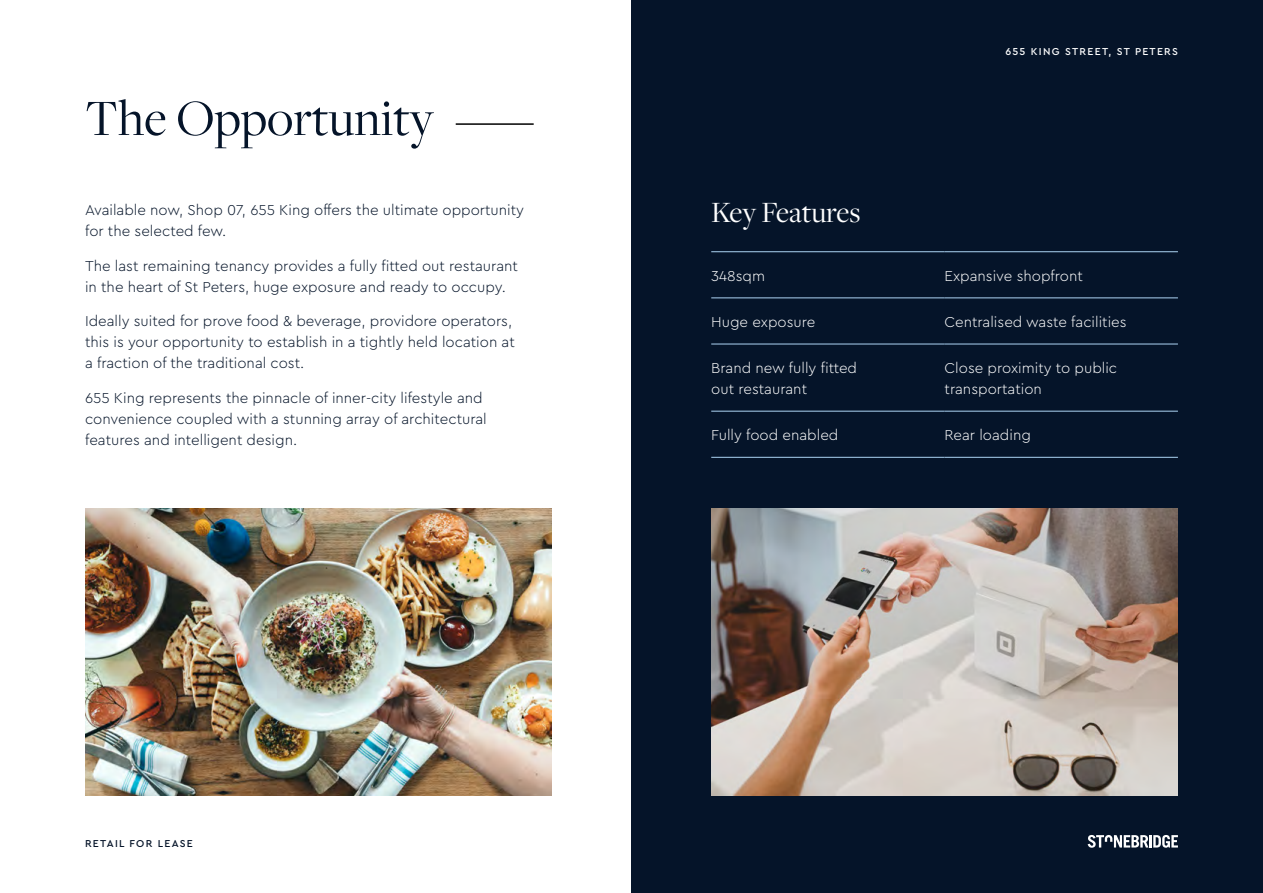
<style>
.page{position:relative;width:1263px;height:893px;background:#fff}
.page>*{position:absolute;margin:0;border:0;box-sizing:border-box;transform-origin:0 0}
.t1{font:52.8px "Freight Disp Pro";color:#051429}
.t2{font:30.6px "Freight Disp Pro";letter-spacing:-.005em;color:#fff}
.t3{font:300 15px/21px "Cera Pro";color:#051429}
.t4{font:300 15px/21px "Cera Pro";color:#fff}
.t5{font:500 10.5px "Cera Pro";letter-spacing:.12em;color:#fff}
.t6{font:500 10.5px "Cera Pro";letter-spacing:.12em;color:#051429}
</style>
<div class="page">
<hr style="left:456px;top:123px;width:78px;height:2px;background:#000">
<div style="left:631px;top:0;width:632px;height:893px;background:#051429"></div>
<hr style="left:711px;top:251px;width:233px;height:1px;background:#add4f3">
<hr style="left:944px;top:251px;width:234px;height:1px;background:#add4f3">
<hr style="left:711px;top:297px;width:233px;height:1px;background:#add4f3">
<hr style="left:944px;top:297px;width:234px;height:1px;background:#add4f3">
<hr style="left:711px;top:344px;width:233px;height:1px;background:#add4f3">
<hr style="left:944px;top:344px;width:234px;height:1px;background:#add4f3">
<hr style="left:711px;top:411px;width:233px;height:1px;background:#add4f3">
<hr style="left:944px;top:411px;width:234px;height:1px;background:#add4f3">
<hr style="left:711px;top:457px;width:233px;height:1px;background:#add4f3">
<hr style="left:944px;top:457px;width:234px;height:1px;background:#add4f3">
<img style="left:711px;top:509px;width:467px;height:286px">
<img style="left:85px;top:509px;width:467px;height:286px">
<svg style="left:1088px;top:835px;width:90px;height:13px"></svg>
<h1 class="t1" style="left:85px;top:84px;width:350px">The Opportunity</h1>
<p class="t3" style="left:85px;top:199px;width:441px">Available now, Shop 07, 655 King offers the ultimate opportunity for the selected few.</p>
<p class="t3" style="left:85px;top:254px;width:434px">The last remaining tenancy provides a fully fitted out restaurant in the heart of St Peters, huge exposure and ready to occupy.</p>
<p class="t3" style="left:85px;top:310px;width:431px">Ideally suited for prove food &amp; beverage, providore operators, this is your opportunity to establish in a tightly held location at a fraction of the traditional cost.</p>
<p class="t3" style="left:85px;top:386px;width:403px">655 King represents the pinnacle of inner-city lifestyle and convenience coupled with a stunning array of architectural features and intelligent design.</p>
<p class="t6" style="left:85px;top:836px;width:109px">RETAIL FOR LEASE</p>
<h2 class="t2" style="left:711px;top:192px;width:151px">Key Features</h2>
<p class="t5" style="left:1005px;top:44px;width:174px">655 KING STREET, ST PETERS</p>
<p class="t4" style="left:711px;top:265px;width:55px">348sqm</p>
<p class="t4" style="left:944px;top:265px;width:140px">Expansive shopfront</p>
<p class="t4" style="left:711px;top:311px;width:106px">Huge exposure</p>
<p class="t4" style="left:944px;top:311px;width:184px">Centralised waste facilities</p>
<p class="t4" style="left:711px;top:357px;width:147px">Brand new fully fitted out restaurant</p>
<p class="t4" style="left:944px;top:357px;width:174px">Close proximity to public transportation</p>
<p class="t4" style="left:711px;top:424px;width:129px">Fully food enabled</p>
<p class="t4" style="left:944px;top:424px;width:88px">Rear loading</p>
</div>
